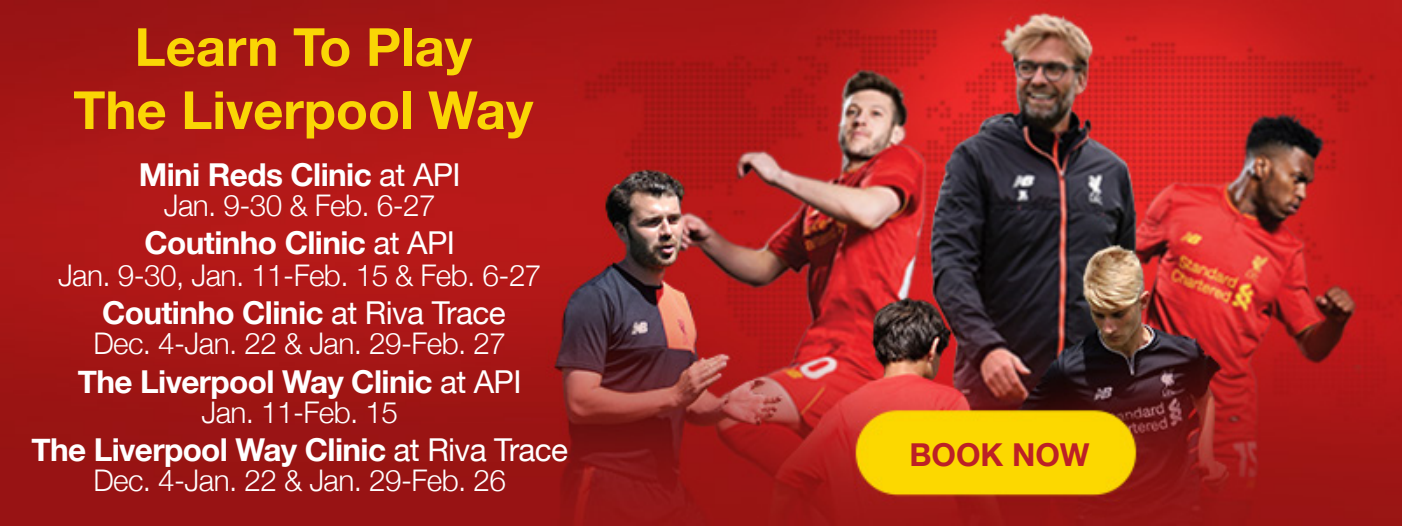
<style>
.page{position:relative;width:1402px;height:526px;background:#fff}
.page>*{position:absolute;margin:0;border:0;box-sizing:border-box;transform-origin:0 0}
.t1{font:700 52.5px/63px "Helvetica Neue";color:#fad605;text-align:center}
.t2{font:700 31.5px "Helvetica Neue";letter-spacing:-.02em;color:#fff}
.t3{font:700 31.5px "Helvetica Neue";color:#bc2026}
.t4{font:300 29.75px "Helvetica Neue";letter-spacing:-.02em;color:#fff}
.s1{font-weight:400}
</style>
<div class="page">
<img style="left:0;top:0;width:1402px;height:525px">
<h1 class="t1" style="left:73px;top:17px;width:461px">Learn To Play<br>The Liverpool Way</h1>
<p class="t2" style="left:139px;top:150px;width:323px">Mini Reds Clinic <span class="s1">at API</span></p>
<p class="t4" style="left:164px;top:181px;width:273px">Jan. 9-30 &amp; Feb. 6-27</p>
<p class="t2" style="left:144px;top:218px;width:312px">Coutinho Clinic <span class="s1">at API</span></p>
<p class="t4" style="left:58px;top:251px;width:485px">Jan. 9-30, Jan. 11-Feb. 15 &amp; Feb. 6-27</p>
<p class="t2" style="left:102px;top:288px;width:405px">Coutinho Clinic <span class="s1">at Riva Trace</span></p>
<p class="t4" style="left:93px;top:319px;width:414px">Dec. 4-Jan. 22 &amp; Jan. 29-Feb. 27</p>
<p class="t2" style="left:78px;top:356px;width:445px">The Liverpool Way Clinic <span class="s1">at API</span></p>
<p class="t4" style="left:201px;top:387px;width:198px">Jan. 11-Feb. 15</p>
<p class="t2" style="left:31px;top:424px;width:538px">The Liverpool Way Clinic <span class="s1">at Riva Trace</span></p>
<p class="t4" style="left:93px;top:455px;width:414px">Dec. 4-Jan. 22 &amp; Jan. 29-Feb. 26</p>
<p class="t3" style="left:909px;top:429px;width:182px">BOOK NOW</p>
</div>
